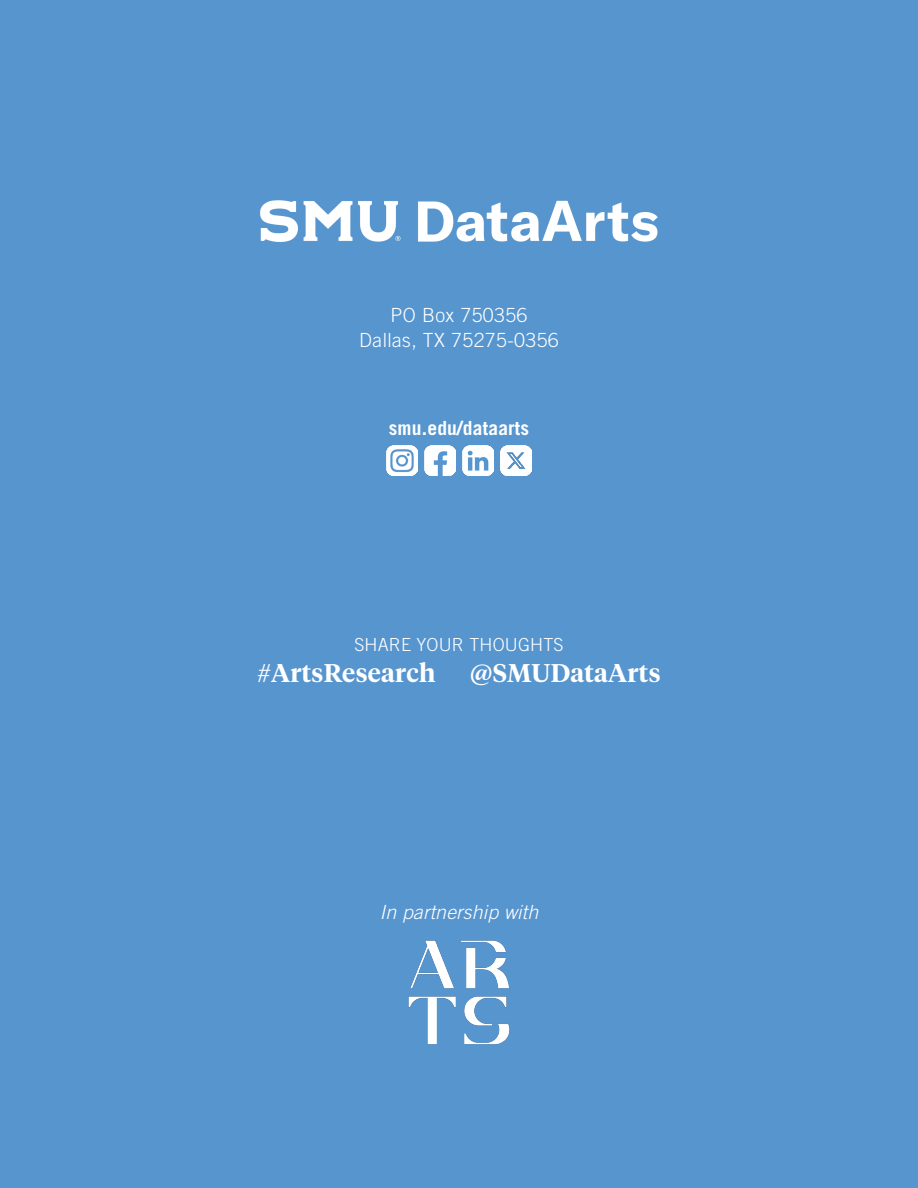
<style>
.page{position:relative;width:918px;height:1188px;background:#5795cf}
.page>*{position:absolute;margin:0;border:0;box-sizing:border-box;transform-origin:0 0}
.t1{font:600 25.5px "Tiempos Headline";letter-spacing:.01em;color:#fff}
.t2{font:300 19.5px/25.2px "Trade Gothic LT Std";letter-spacing:.02em;color:#fff;text-align:center}
.t3{font:italic 300 19.5px "Trade Gothic LT Std";letter-spacing:.01em;color:#fff}
.t4{font:700 19.5px "Trade Gothic LT Std";letter-spacing:.01em;color:#fff}
.t5{font:300 18px "Trade Gothic LT Std";letter-spacing:.01em;color:#fff}
</style>
<div class="page">
<img style="left:387px;top:446px;width:30px;height:30px">
<img style="left:425px;top:446px;width:30px;height:30px">
<img style="left:463px;top:446px;width:30px;height:30px">
<img style="left:501px;top:446px;width:30px;height:30px">
<img style="left:260px;top:200px;width:398px;height:42px">
<img style="left:408px;top:940px;width:102px;height:105px">
<h3 class="t2" style="left:359px;top:302px;width:201px">PO Box 750356<br>Dallas, TX 75275-0356</h3>
<h3 class="t4" style="left:389px;top:416px;width:142px">smu.edu/dataarts</h3>
<h4 class="t5" style="left:354px;top:634px;width:211px">SHARE YOUR THOUGHTS</h4>
<h2 class="t1" style="left:257px;top:655px;width:180px">#ArtsResearch</h2>
<h2 class="t1" style="left:470px;top:655px;width:192px">@SMUDataArts</h2>
<p class="t3" style="left:380px;top:901px;width:160px">In partnership with</p>
</div>
